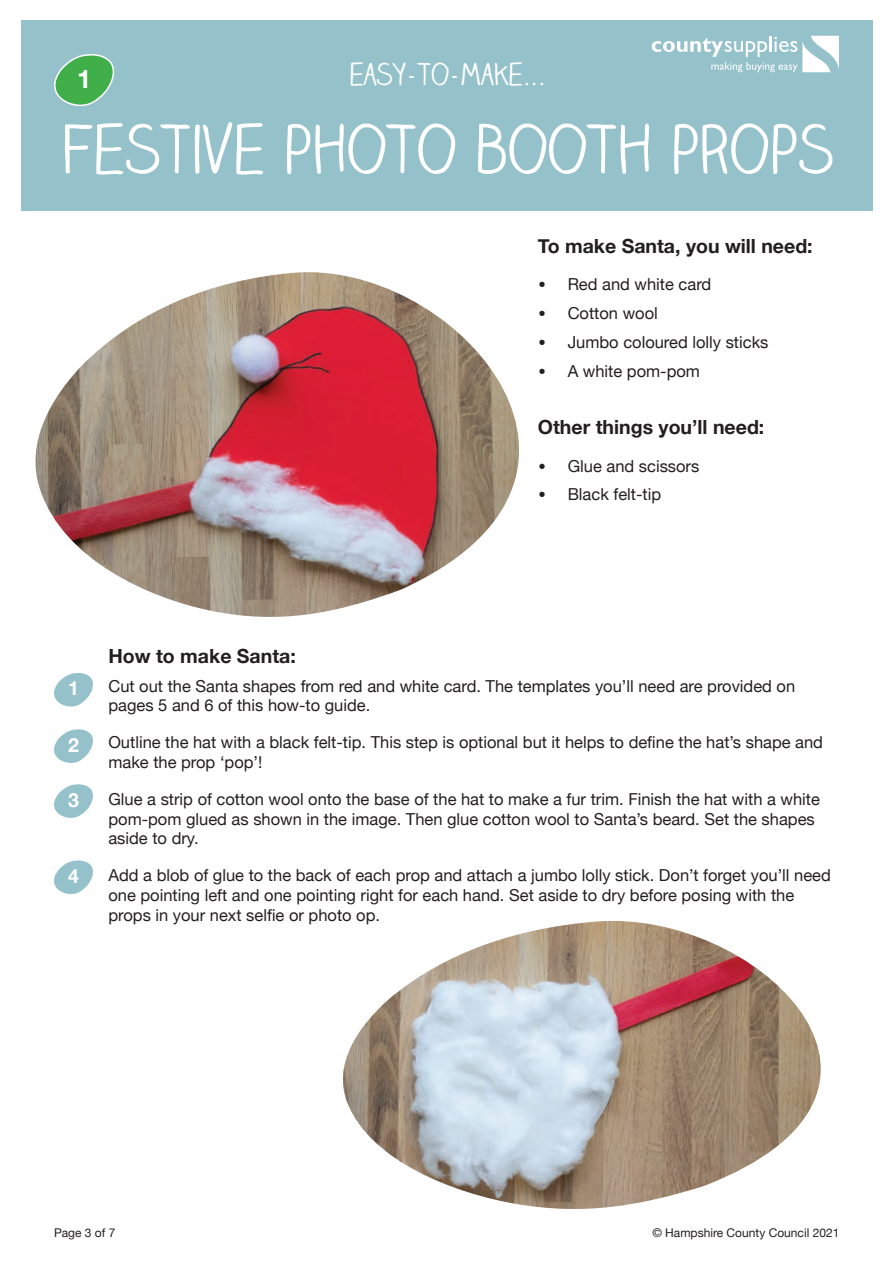
<style>
.page{position:relative;width:893px;height:1263px;background:#fff}
.page>*{position:absolute;margin:0;border:0;box-sizing:border-box;transform-origin:0 0}
.t1{font:66px "Claire Hand";color:#fff}
.t2{font:30px "Claire Hand";color:#fff}
.t3{font:700 25.5px "Helvetica Neue";color:#fff}
.t4{font:700 19.5px "Helvetica Neue";color:#231f20}
.t5{font:700 19.5px "Helvetica Neue";color:#fff}
.t6{font:16.5px/19.8px "Helvetica Neue";color:#231f20}
.t7{font:12px "Helvetica Neue";color:#231f20}
.s1{font-size:24px}
</style>
<div class="page">
<div style="left:21px;top:20px;width:852px;height:190px;background:#94c1ca"></div>
<svg style="left:652px;top:36px;width:187px;height:36px"></svg>
<svg style="left:54px;top:673px;width:39px;height:34px"></svg>
<svg style="left:54px;top:54px;width:60px;height:52px"></svg>
<svg style="left:54px;top:729px;width:39px;height:34px"></svg>
<svg style="left:54px;top:784px;width:39px;height:34px"></svg>
<svg style="left:54px;top:860px;width:39px;height:34px"></svg>
<img style="left:342px;top:921px;width:479px;height:288px">
<img style="left:35px;top:272px;width:484px;height:345px">
<h3 class="t3" style="left:77px;top:59px;width:16px">1</h3>
<h2 class="t2" style="left:350px;top:55px;width:197px">EASY-TO-MAKE...</h2>
<h1 class="t1" style="left:61px;top:108px;width:774px">FESTIVE PHOTO BOOTH PROPS</h1>
<p class="t4" style="left:538px;top:231px;width:276px">To make Santa, you will need:</p>
<p class="t6" style="left:538px;top:275px;width:175px"><span class="s1">•</span> Red and white card</p>
<p class="t6" style="left:538px;top:304px;width:121px"><span class="s1">•</span> Cotton wool</p>
<p class="t6" style="left:538px;top:333px;width:232px"><span class="s1">•</span> Jumbo coloured lolly sticks</p>
<p class="t6" style="left:538px;top:362px;width:164px"><span class="s1">•</span> A white pom-pom</p>
<p class="t4" style="left:538px;top:412px;width:228px">Other things you’ll need:</p>
<p class="t6" style="left:538px;top:457px;width:163px"><span class="s1">•</span> Glue and scissors</p>
<p class="t6" style="left:538px;top:485px;width:125px"><span class="s1">•</span> Black felt-tip</p>
<p class="t5" style="left:68px;top:673px;width:12px">1</p>
<p class="t5" style="left:68px;top:729px;width:12px">2</p>
<p class="t5" style="left:68px;top:784px;width:12px">3</p>
<p class="t5" style="left:68px;top:861px;width:12px">4</p>
<p class="t4" style="left:108px;top:641px;width:189px">How to make Santa:</p>
<p class="t6" style="left:108px;top:677px;width:688px">Cut out the Santa shapes from red and white card. The templates you’ll need are provided on pages 5 and 6 of this how-to guide.</p>
<p class="t6" style="left:108px;top:733px;width:716px">Outline the hat with a black felt-tip. This step is optional but it helps to define the hat’s shape and make the prop ‘pop’!</p>
<p class="t6" style="left:108px;top:790px;width:713px">Glue a strip of cotton wool onto the base of the hat to make a fur trim. Finish the hat with a white pom-pom glued as shown in the image. Then glue cotton wool to Santa’s beard. Set the shapes aside to dry.</p>
<p class="t6" style="left:108px;top:866px;width:724px">Add a blob of glue to the back of each prop and attach a jumbo lolly stick. Don’t forget you’ll need one pointing left and one pointing right for each hand. Set aside to dry before posing with the props in your next selfie or photo op.</p>
<p class="t7" style="left:54px;top:1224px;width:63px">Page 3 of 7</p>
<p class="t7" style="left:652px;top:1224px;width:188px">© Hampshire County Council 2021</p>
</div>
